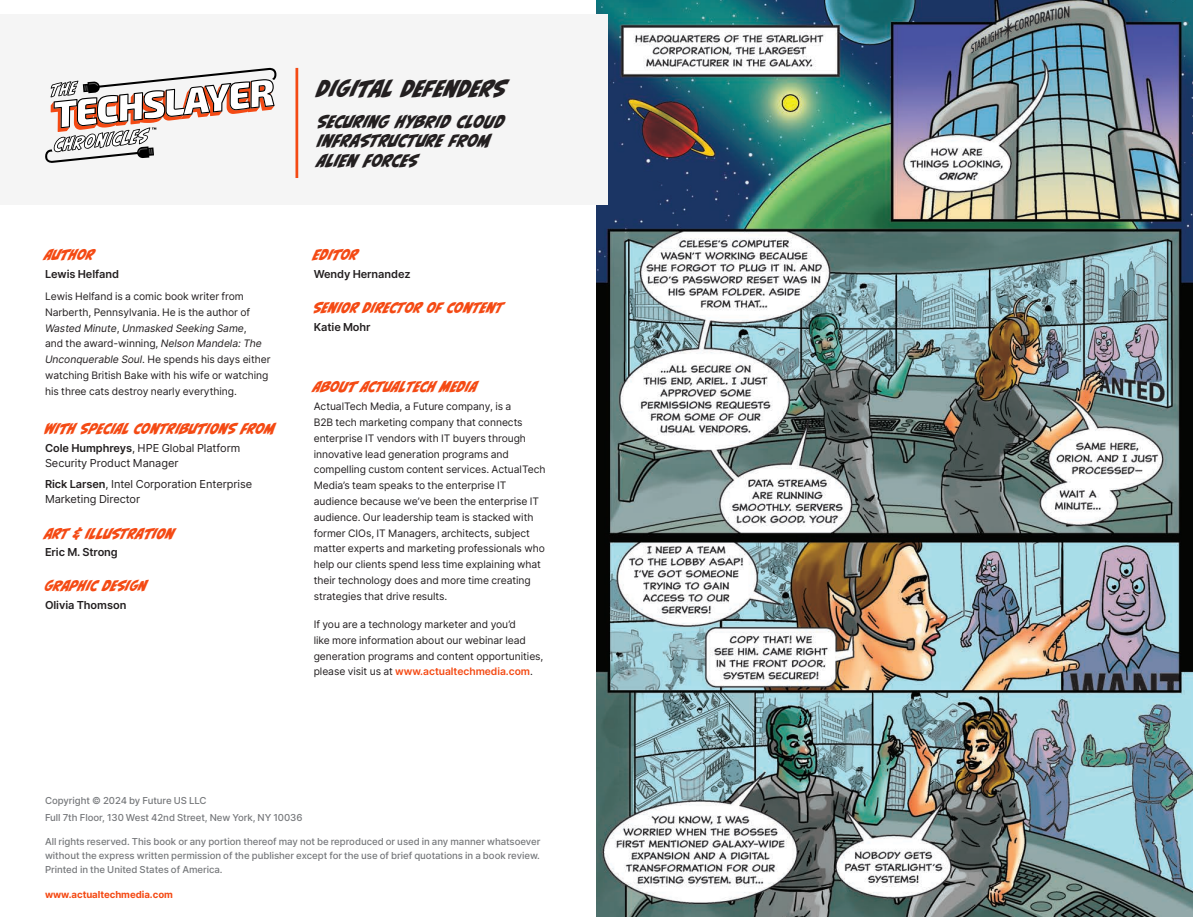
<style>
.page{position:relative;width:1193px;height:917px;background:#fff}
.page>*{position:absolute;margin:0;border:0;box-sizing:border-box;transform-origin:0 0}
.t1{font:21.75px "CC Biff Bam Boom";color:#231f20}
.t2{font:16.25px/19.5px "CC Biff Bam Boom";color:#231f20}
.t3{font:13.75px "CC Biff Bam Boom";color:#f44a14}
.t4{font:11px/15.1px "Inter";letter-spacing:-.005em;color:#231f20}
.t5{font:600 11px "Inter";letter-spacing:-.005em;color:#231f20}
.t6{font:10.25px/15.8px "Inter";letter-spacing:-.005em;color:#231f20}
.t7{font:500 9.62px/13.8px "Inter";letter-spacing:-.005em;color:#76787b}
.t8{font:700 9.62px "Inter";letter-spacing:-.005em;color:#f44a14}
.s1{font-style:italic}
.s2{font-weight:600}
.s3{font-weight:600;color:#f44a14}
</style>
<div class="page">
<img style="left:596px;top:0;width:596px;height:917px">
<div style="left:0;top:14px;width:608px;height:191px;background:#f5f5f5"></div>
<svg style="left:45px;top:68px;width:231px;height:95px"></svg>
<hr style="left:295px;top:68px;width:3px;height:110px;background:#f44a14">
<p class="t3" style="left:45px;top:243px;width:51px">AUTHOR</p>
<p class="t5" style="left:45px;top:266px;width:75px">Lewis Helfand</p>
<p class="t6" style="left:45px;top:288px;width:227px">Lewis Helfand is a comic book writer from Narberth, Pennsylvania. He is the author of <span class="s1">Wasted Minute</span>, <span class="s1">Unmasked Seeking Same</span>,<br>and the award-winning, <span class="s1">Nelson Mandela: The Unconquerable Soul</span>. He spends his days either watching British Bake with his wife or watching his three cats destroy nearly everything.</p>
<p class="t3" style="left:45px;top:417px;width:232px">WITH SPECIAL CONTRIBUTIONS FROM</p>
<p class="t4" style="left:45px;top:440px;width:197px"><span class="s2">Cole Humphreys</span>, HPE Global Platform<br>Security Product Manager</p>
<p class="t4" style="left:45px;top:476px;width:209px"><span class="s2">Rick Larsen</span>, Intel Corporation Enterprise<br>Marketing Director</p>
<p class="t3" style="left:45px;top:522px;width:131px">ART &amp; ILLUSTRATION</p>
<p class="t5" style="left:45px;top:544px;width:74px">Eric M. Strong</p>
<p class="t3" style="left:45px;top:575px;width:104px">GRAPHIC DESIGN</p>
<p class="t5" style="left:45px;top:597px;width:83px">Olivia Thomson</p>
<p class="t1" style="left:318px;top:70px;width:190px">DIGITAL DEFENDERS</p>
<p class="t2" style="left:318px;top:110px;width:189px">SECURING HYBRID CLOUD<br>INFRASTRUCTURE FROM<br>ALIEN FORCES</p>
<p class="t3" style="left:314px;top:243px;width:46px">EDITOR</p>
<p class="t5" style="left:314px;top:266px;width:98px">Wendy Hernandez</p>
<p class="t3" style="left:314px;top:296px;width:191px">SENIOR DIRECTOR OF CONTENT</p>
<p class="t5" style="left:314px;top:319px;width:58px">Katie Mohr</p>
<p class="t3" style="left:314px;top:375px;width:165px">ABOUT ACTUALTECH MEDIA</p>
<p class="t6" style="left:314px;top:398px;width:233px">ActualTech Media, a Future company, is a<br>B2B tech marketing company that connects enterprise IT vendors with IT buyers through innovative lead generation programs and compelling custom content services. ActualTech Media’s team speaks to the enterprise IT audience because we’ve been the enterprise IT audience. Our leadership team is stacked with former CIOs, IT Managers, architects, subject matter experts and marketing professionals who help our clients spend less time explaining what their technology does and more time creating strategies that drive results.</p>
<p class="t6" style="left:314px;top:616px;width:231px">If you are a technology marketer and you’d<br>like more information about our webinar lead generation programs and content opportunities, please visit us at <span class="s3">www.actualtechmedia.com</span>.</p>
<p class="t7" style="left:45px;top:792px;width:259px;line-height:16.2px">Copyright © 2024 by Future US LLC<br>Full 7th Floor, 130 West 42nd Street, New York, NY 10036</p>
<p class="t7" style="left:45px;top:835px;width:497px;text-align:justify">All rights reserved. This book or any portion thereof may not be reproduced or used in any manner whatsoever without the express written permission of the publisher except for the use of brief quotations in a book review.<br>Printed in the United States of America.</p>
<p class="t8" style="left:45px;top:887px;width:129px">www.actualtechmedia.com</p>
</div>
